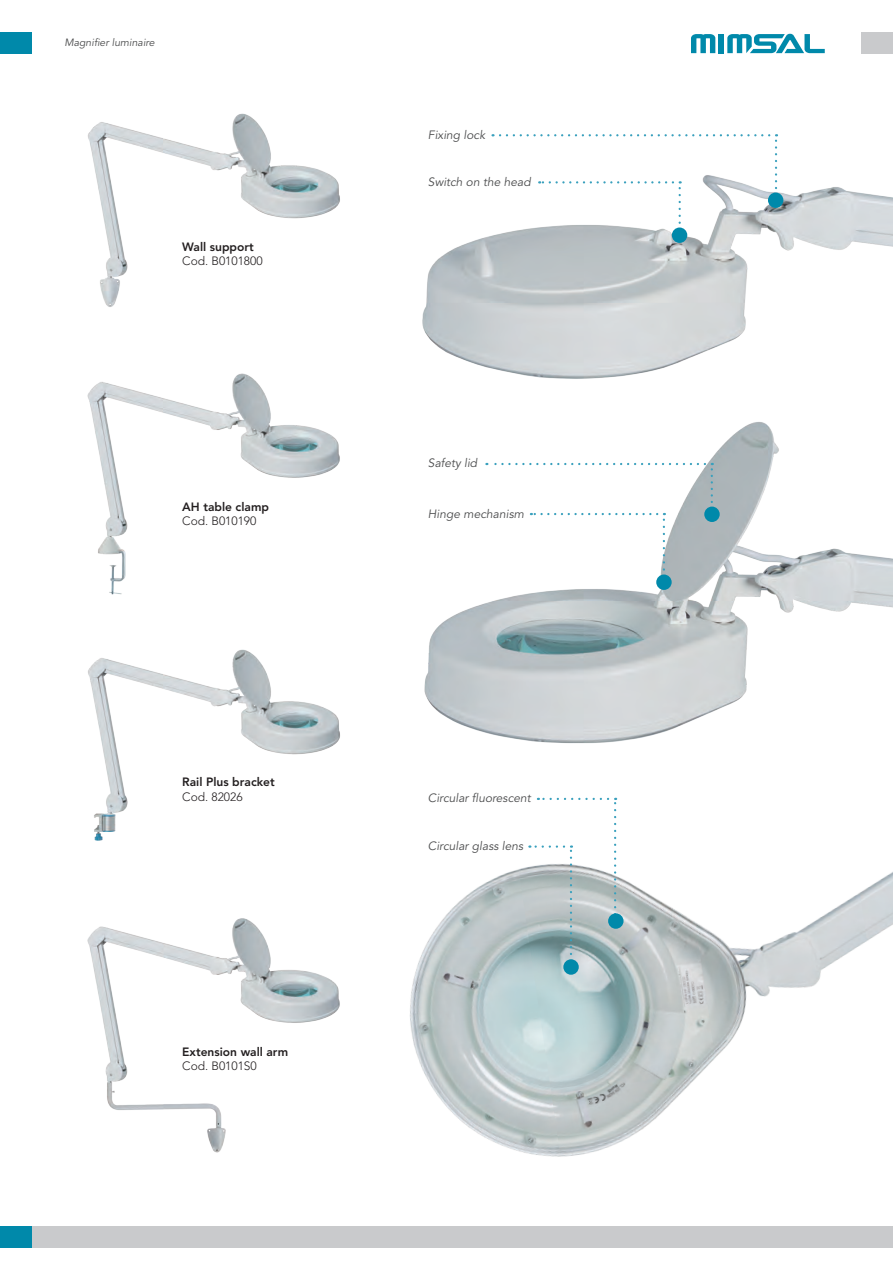
<style>
.page{position:relative;width:893px;height:1263px;background:#fff}
.page>*{position:absolute;margin:0;border:0;box-sizing:border-box;transform-origin:0 0}
.t1{font:italic 12px "Avenir LT Std";color:#4b4c4d}
.t2{font:800 12px "Avenir LT Std";color:#231f20}
.t3{font:300 12px "Avenir LT Std";color:#231f20}
.t4{font:italic 10.5px "Avenir LT Std";color:#4b4c4d}
</style>
<div class="page">
<div style="left:0;top:32px;width:32px;height:21px;background:#0089aa"></div>
<div style="left:861px;top:32px;width:32px;height:21px;background:#c9cacc"></div>
<svg style="left:691px;top:34px;width:24px;height:19px"></svg>
<div style="left:719px;top:34px;width:5px;height:19px;background:#0089aa"></div>
<svg style="left:727px;top:34px;width:98px;height:19px"></svg>
<div style="left:32px;top:1226px;width:861px;height:22px;background:#c9cacc"></div>
<div style="left:0;top:1226px;width:32px;height:22px;background:#0089aa"></div>
<img style="left:422px;top:134px;width:471px;height:245px">
<img style="left:424px;top:422px;width:469px;height:322px">
<img style="left:87px;top:918px;width:253px;height:235px">
<img style="left:87px;top:373px;width:253px;height:222px">
<img style="left:88px;top:113px;width:252px;height:194px">
<img style="left:88px;top:649px;width:252px;height:192px">
<img style="left:410px;top:797px;width:483px;height:360px">
<svg style="left:570px;top:845px;width:2px;height:114px"></svg>
<svg style="left:529px;top:845px;width:35px;height:3px"></svg>
<svg style="left:679px;top:181px;width:2px;height:46px"></svg>
<svg style="left:539px;top:181px;width:134px;height:2px"></svg>
<svg style="left:775px;top:134px;width:2px;height:54px"></svg>
<svg style="left:492px;top:134px;width:277px;height:2px"></svg>
<svg style="left:663px;top:513px;width:2px;height:61px"></svg>
<svg style="left:531px;top:513px;width:126px;height:2px"></svg>
<svg style="left:711px;top:463px;width:2px;height:44px"></svg>
<svg style="left:486px;top:463px;width:219px;height:2px"></svg>
<svg style="left:614px;top:798px;width:2px;height:115px"></svg>
<svg style="left:538px;top:798px;width:70px;height:2px"></svg>
<div style="left:563px;top:959px;width:16px;height:16px;background:#0089aa;border-radius:50%"></div>
<div style="left:672px;top:227px;width:15px;height:16px;background:#0089aa;border-radius:50%"></div>
<div style="left:768px;top:193px;width:15px;height:15px;background:#0089aa;border-radius:50%"></div>
<div style="left:656px;top:574px;width:16px;height:16px;background:#0089aa;border-radius:50%"></div>
<div style="left:704px;top:507px;width:16px;height:15px;background:#0089aa;border-radius:50%"></div>
<div style="left:608px;top:913px;width:15px;height:16px;background:#0089aa;border-radius:50%"></div>
<p class="t4" style="left:64px;top:37px;width:92px">Magnifier luminaire</p>
<p class="t2" style="left:182px;top:239px;width:73px">Wall support</p>
<p class="t3" style="left:182px;top:254px;width:82px">Cod. B0101800</p>
<p class="t2" style="left:182px;top:499px;width:88px">AH table clamp</p>
<p class="t3" style="left:182px;top:514px;width:76px">Cod. B010190</p>
<p class="t2" style="left:182px;top:775px;width:94px">Rail Plus bracket</p>
<p class="t3" style="left:182px;top:789px;width:62px">Cod. 82026</p>
<p class="t2" style="left:182px;top:1044px;width:107px">Extension wall arm</p>
<p class="t3" style="left:182px;top:1059px;width:76px">Cod. B0101S0</p>
<p class="t1" style="left:428px;top:128px;width:59px">Fixing lock</p>
<p class="t1" style="left:428px;top:175px;width:104px">Switch on the head</p>
<p class="t1" style="left:428px;top:456px;width:51px">Safety lid</p>
<p class="t1" style="left:428px;top:507px;width:98px">Hinge mechanism</p>
<p class="t1" style="left:428px;top:791px;width:104px">Circular fluorescent</p>
<p class="t1" style="left:428px;top:839px;width:97px">Circular glass lens</p>
</div>
